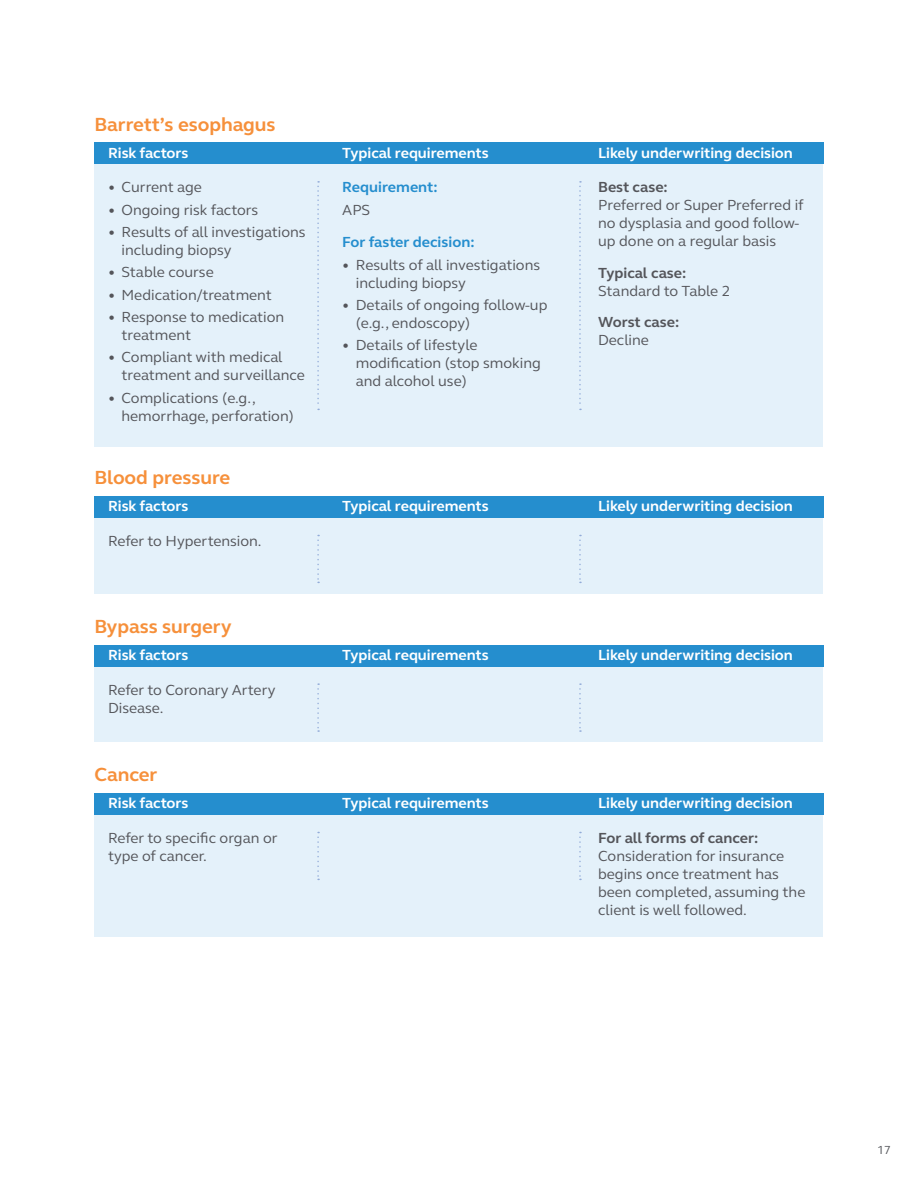
<style>
.page{position:relative;width:918px;height:1188px;background:#fff}
.page>*{position:absolute;margin:0;border:0;box-sizing:border-box;transform-origin:0 0}
.t1{font:700 19.5px "FS Elliot Pro";letter-spacing:-.005em;color:#f6903b}
.t2{font:15px/18px "FS Elliot Pro";color:#54555a}
.t3{font:700 15px "FS Elliot Pro";letter-spacing:-.005em;color:#fff}
.t4{font:700 15px "FS Elliot Pro";color:#54555a}
.t5{font:700 15px "FS Elliot Pro";color:#258ece}
.t6{font:12px "FS Elliot Pro";color:#54555a}
</style>
<div class="page">
<div style="left:94px;top:151px;width:730px;height:296px;background:#e4f1fa"></div>
<div style="left:95px;top:142px;width:729px;height:22px;background:#258ece"></div>
<svg style="left:317px;top:181px;width:2px;height:229px"></svg>
<svg style="left:579px;top:181px;width:2px;height:229px"></svg>
<div style="left:94px;top:505px;width:730px;height:88px;background:#e4f1fa"></div>
<div style="left:94px;top:654px;width:730px;height:88px;background:#e4f1fa"></div>
<div style="left:94px;top:802px;width:730px;height:135px;background:#e4f1fa"></div>
<div style="left:95px;top:496px;width:729px;height:22px;background:#258ece"></div>
<div style="left:95px;top:645px;width:729px;height:21px;background:#258ece"></div>
<div style="left:95px;top:793px;width:729px;height:22px;background:#258ece"></div>
<svg style="left:317px;top:535px;width:2px;height:48px"></svg>
<svg style="left:317px;top:683px;width:2px;height:49px"></svg>
<svg style="left:317px;top:832px;width:2px;height:48px"></svg>
<svg style="left:579px;top:535px;width:2px;height:48px"></svg>
<svg style="left:579px;top:683px;width:2px;height:49px"></svg>
<svg style="left:579px;top:832px;width:2px;height:48px"></svg>
<h1 class="t1" style="left:94px;top:111px;width:183px">Barrett’s esophagus</h1>
<p class="t3" style="left:108px;top:143px;width:82px">Risk factors</p>
<p class="t3" style="left:342px;top:143px;width:148px">Typical requirements</p>
<p class="t3" style="left:598px;top:143px;width:196px">Likely underwriting decision</p>
<p class="t2" style="left:108px;top:178px;width:95px">• Current age</p>
<p class="t2" style="left:108px;top:200px;width:152px">• Ongoing risk factors</p>
<p class="t2" style="left:122px;top:223px;width:186px;text-indent:-14px">• Results of all investigations including biopsy</p>
<p class="t2" style="left:108px;top:263px;width:107px">• Stable course</p>
<p class="t2" style="left:108px;top:285px;width:165px">• Medication/treatment</p>
<p class="t2" style="left:122px;top:308px;width:164px;text-indent:-14px">• Response to medication treatment</p>
<p class="t2" style="left:122px;top:348px;width:185px;text-indent:-14px">• Compliant with medical treatment and surveillance</p>
<p class="t2" style="left:122px;top:388px;width:174px;text-indent:-14px">• Complications (e.g., hemorrhage, perforation)</p>
<h1 class="t1" style="left:94px;top:465px;width:137px">Blood pressure</h1>
<p class="t3" style="left:108px;top:496px;width:82px">Risk factors</p>
<p class="t2" style="left:108px;top:532px;width:155px">Refer to Hypertension.</p>
<h1 class="t1" style="left:94px;top:613px;width:139px">Bypass surgery</h1>
<p class="t3" style="left:108px;top:645px;width:82px">Risk factors</p>
<p class="t2" style="left:108px;top:680px;width:169px">Refer to Coronary Artery<br>Disease.</p>
<h1 class="t1" style="left:94px;top:762px;width:64px">Cancer</h1>
<p class="t3" style="left:108px;top:793px;width:82px">Risk factors</p>
<p class="t5" style="left:342px;top:177px;width:97px">Requirement:</p>
<p class="t2" style="left:342px;top:200px;width:30px">APS</p>
<p class="t5" style="left:342px;top:232px;width:134px">For faster decision:</p>
<p class="t2" style="left:356px;top:255px;width:186px;text-indent:-14px">• Results of all investigations including biopsy</p>
<p class="t2" style="left:356px;top:296px;width:193px;text-indent:-14px">• Details of ongoing follow-up (e.g., endoscopy)</p>
<p class="t2" style="left:356px;top:336px;width:187px;text-indent:-14px">• Details of lifestyle modification (stop smoking and alcohol use)</p>
<p class="t3" style="left:342px;top:496px;width:148px">Typical requirements</p>
<p class="t3" style="left:342px;top:645px;width:148px">Typical requirements</p>
<p class="t3" style="left:342px;top:793px;width:148px">Typical requirements</p>
<p class="t4" style="left:598px;top:177px;width:71px">Best case:</p>
<p class="t2" style="left:598px;top:196px;width:207px">Preferred or Super Preferred if no dysplasia and good follow&shy;up done on a regular basis</p>
<p class="t4" style="left:598px;top:263px;width:90px">Typical case:</p>
<p class="t2" style="left:598px;top:281px;width:134px">Standard to Table 2</p>
<p class="t4" style="left:598px;top:312px;width:83px">Worst case:</p>
<p class="t2" style="left:598px;top:331px;width:52px">Decline</p>
<p class="t3" style="left:598px;top:496px;width:196px">Likely underwriting decision</p>
<p class="t3" style="left:598px;top:645px;width:196px">Likely underwriting decision</p>
<p class="t3" style="left:598px;top:793px;width:196px">Likely underwriting decision</p>
<p class="t2" style="left:108px;top:829px;width:171px">Refer to specific organ or type of cancer.</p>
<p class="t4" style="left:598px;top:828px;width:162px">For all forms of cancer:</p>
<p class="t2" style="left:598px;top:847px;width:209px">Consideration for insurance begins once treatment has been completed, assuming the client is well followed.</p>
<p class="t6" style="left:877px;top:1141px;width:15px">17</p>
</div>
